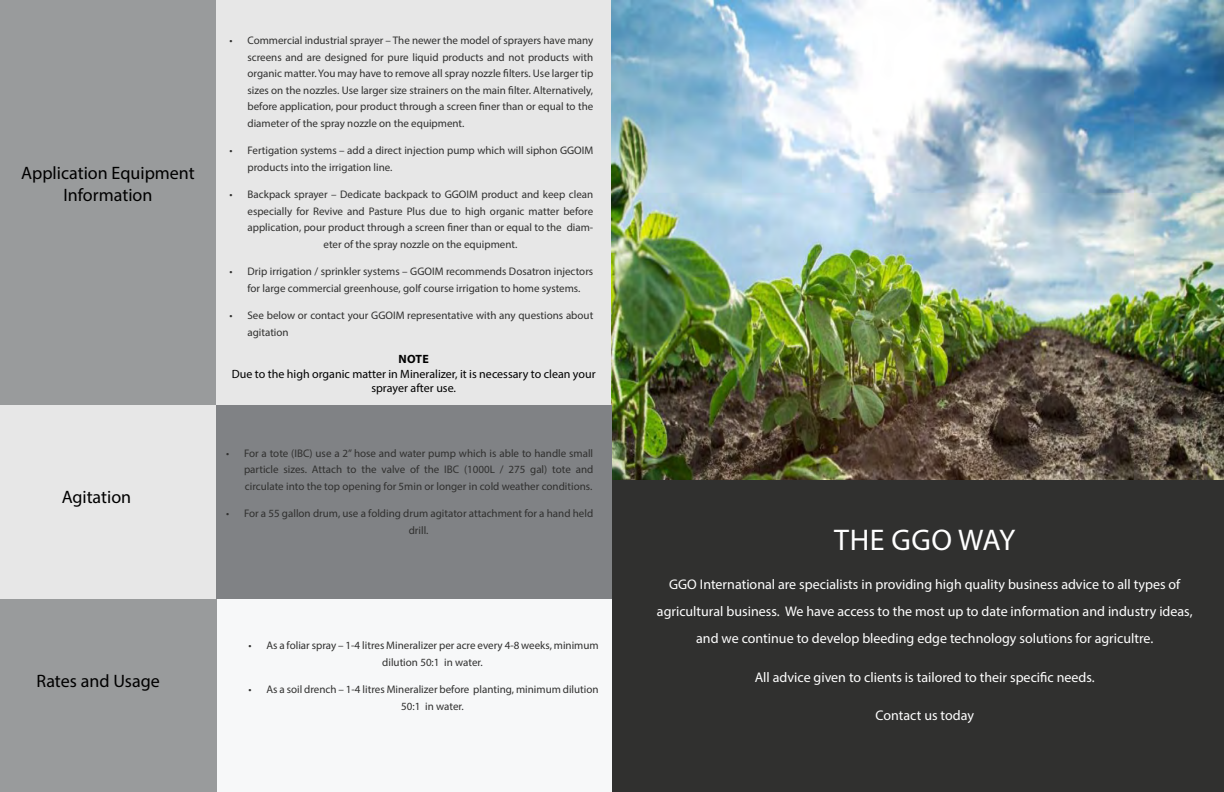
<style>
.page{position:relative;width:1224px;height:792px;background:#fff}
.page>*{position:absolute;margin:0;border:0;box-sizing:border-box;transform-origin:0 0}
.Medium_Title_page_wh{font:30px "Myriad Pro";letter-spacing:.02em;color:#fff}
.t1{font:18px "Myriad Pro";color:#000}
.Normal_text_light{font:14px/27.5px "Myriad Pro";color:#fff;text-align:center}
.t2{font:12px/14.4px "Myriad Pro";color:#000;text-align:center}
.t3{font:700 12px "Myriad Pro";color:#000}
.t4{font:11px/16.5px "Myriad Pro";color:#30302f}
</style>
<div class="page">
<div style="left:0;top:0;width:216px;height:405px;background:#999b9c"></div>
<div style="left:216px;top:0;width:395px;height:405px;background:#e7e7e7"></div>
<div style="left:217px;top:405px;width:395px;height:387px;background:#f7f8f9"></div>
<div style="left:612px;top:480px;width:612px;height:312px;background:#30302f"></div>
<img style="left:612px;top:0;width:612px;height:480px">
<div style="left:0;top:599px;width:217px;height:193px;background:#999b9c"></div>
<div style="left:0;top:405px;width:217px;height:193px;background:#e7e7e7"></div>
<div style="left:216px;top:405px;width:396px;height:193px;background:#808285"></div>
<p class="t1" style="left:21px;top:162px;width:175px">Application Equipment</p>
<p class="t1" style="left:64px;top:184px;width:90px">Information</p>
<p class="t1" style="left:62px;top:485px;width:71px">Agitation</p>
<p class="t4" style="left:247px;top:32px;width:347px;text-align:justify;text-indent:-18px">• Commercial industrial sprayer – The newer the model of sprayers have many screens and are designed for pure liquid products and not products with organic matter. You may have to remove all spray nozzle filters. Use larger tip sizes on the nozzles. Use larger size strainers on the main filter. Alternatively, before application, pour product through a screen finer than or equal to the diameter of the spray nozzle on the equipment.</p>
<p class="t4" style="left:247px;top:142px;width:347px;text-indent:-18px">• Fertigation systems – add a direct injection pump which will siphon GGOIM products into the irrigation line.</p>
<p class="t4" style="left:230px;top:186px;width:365px">• Backpack sprayer – Dedicate backpack to GGOIM product and keep clean</p>
<p class="t4" style="left:247px;top:202px;width:347px">especially for Revive and Pasture Plus due to high organic matter before</p>
<p class="t4" style="left:247px;top:219px;width:347px">application, pour product through a screen finer than or equal to the diam-</p>
<p class="t4" style="left:324px;top:235px;width:195px">eter of the spray nozzle on the equipment.</p>
<p class="t4" style="left:230px;top:263px;width:365px;text-align:center">• Drip irrigation / sprinkler systems – GGOIM recommends Dosatron injectors for large commercial greenhouse, golf course irrigation to home systems.</p>
<p class="t4" style="left:247px;top:307px;width:347px;text-indent:-18px">• See below or contact your GGOIM representative with any questions about agitation</p>
<p class="t3" style="left:399px;top:351px;width:32px">NOTE</p>
<p class="t2" style="left:232px;top:366px;width:365px">Due to the high organic matter in Mineralizer, it is necessary to clean your sprayer after use.</p>
<p class="t4" style="left:244px;top:444px;width:351px;text-align:justify;text-indent:-18px">• For a tote (IBC) use a 2” hose and water pump which is able to handle small particle sizes. Attach to the valve of the IBC (1000L / 275 gal) tote and circulate into the top opening for 5min or longer in cold weather conditions.</p>
<p class="t4" style="left:409px;top:505px;width:186px;text-indent:-183px">• For a 55 gallon drum, use a folding drum agitator attachment for a hand held drill.</p>
<p class="t1" style="left:36px;top:670px;width:125px">Rates and Usage</p>
<p class="t4" style="left:382px;top:637px;width:218px;text-indent:-134px">• As a foliar spray – 1-4 litres Mineralizer per acre every 4-8 weeks, minimum dilution 50:1 in water.</p>
<p class="t4" style="left:401px;top:681px;width:199px;text-indent:-153px">• As a soil drench – 1-4 litres Mineralizer before planting, minimum dilution<br>50:1 in water.</p>
<p class="Medium_Title_page_wh" style="left:834px;top:521px;width:182px">THE GGO WAY</p>
<p class="Normal_text_light" style="left:657px;top:570px;width:537px">GGO International are specialists in providing high quality business advice to all types of agricultural business. We have access to the most up to date information and industry ideas, and we continue to develop bleeding edge technology solutions for agricultre.</p>
<p class="Normal_text_light" style="left:755px;top:663px;width:342px">All advice given to clients is tailored to their specific needs.</p>
<p class="Normal_text_light" style="left:876px;top:702px;width:100px">Contact us today</p>
</div>
